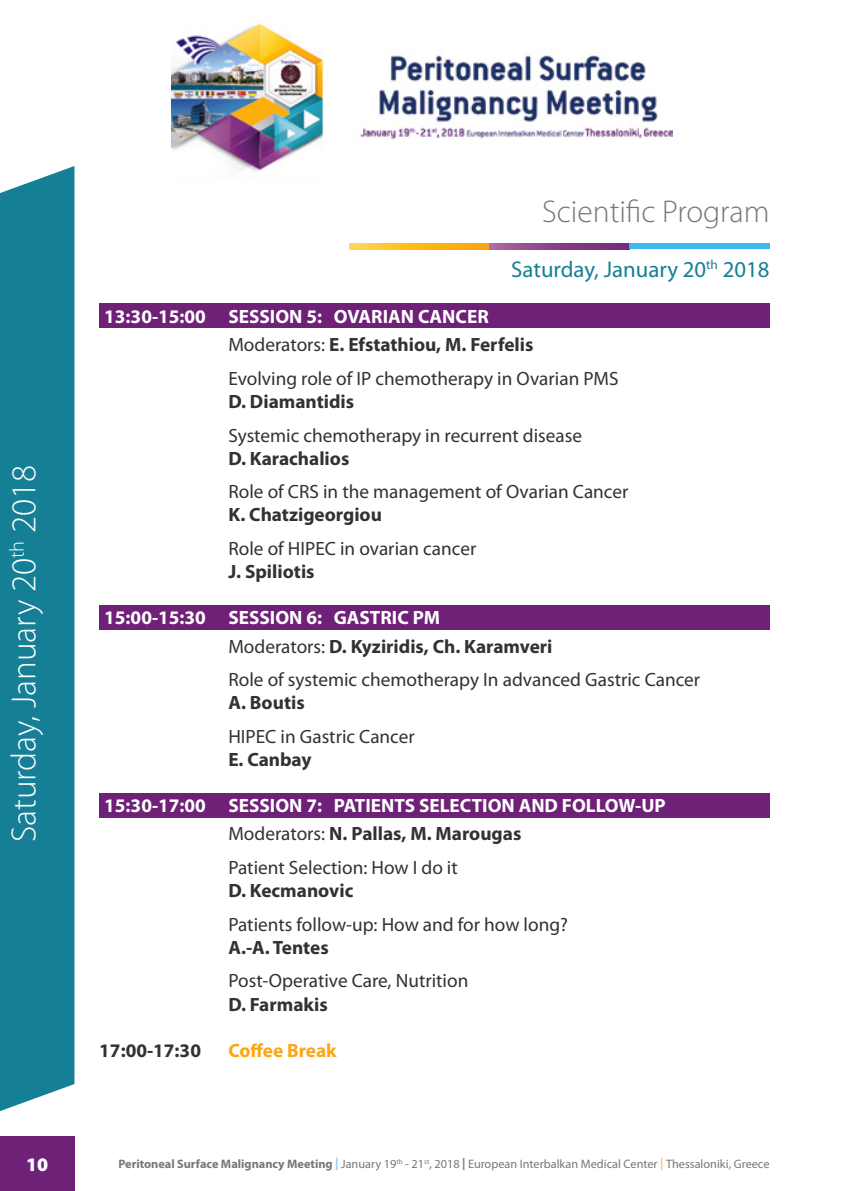
<style>
.page{position:relative;width:844px;height:1191px;background:#fff}
.page>*{position:absolute;margin:0;border:0;box-sizing:border-box;transform-origin:0 0}
.t1{font:300 35px "Myriad Pro";color:#fff}
.t2{font:300 31.5px "Myriad Pro";color:#777}
.t3{font:22.75px "Myriad Pro";color:#157f95}
.t4{font:19.25px "Myriad Pro";color:#323232}
.t5{font:700 19.25px/28px "Myriad Pro";color:#fff}
.t6{font:700 19.25px "Myriad Pro";color:#323232}
.t7{font:700 19.25px "Myriad Pro";color:#faa713}
.t8{font:900 19.25px "Myriad Pro";color:#fff}
.t9{font:12.25px "Myriad Pro";color:#777}
.s1{font-weight:400;color:#323232}
.s2{color:#323232}
.s3{font-weight:700}
.s4{font-weight:700;color:#84cbf3}
.s5{font-weight:700;color:#92669f}
.s6{font-weight:700;color:#fec06c}
</style>
<div class="page">
<div style="left:0;top:1136px;width:74px;height:55px;background:#6e2177"></div>
<img style="left:172px;top:24px;width:500px;height:148px">
<img style="left:349px;top:243px;width:280px;height:6px">
<div style="left:629px;top:243px;width:140px;height:6px;background:#40b7ed"></div>
<div style="left:99px;top:304px;width:670px;height:24px;background:#6e2177"></div>
<div style="left:99px;top:605px;width:670px;height:24px;background:#6e2177"></div>
<div style="left:99px;top:793px;width:670px;height:24px;background:#6e2177"></div>
<div style="left:0;top:166px;width:74px;height:945px;background:#157f95"></div>
<h1 class="t1" style="left:3px;top:842px;width:379px;rotate:-90deg">Saturday, January 20<sup>th</sup> 2018</h1>
<h2 class="t2" style="left:542px;top:193px;width:229px">Scientific Program</h2>
<p class="t3" style="left:511px;top:255px;width:260px">Saturday, January 20<sup>th</sup> 2018</p>
<p class="t5" style="left:228px;top:302px;width:306px;text-indent:-124px">13:30-15:00 SESSION 5: OVARIAN CANCER<br><span class="s1">Moderators:</span> <span class="s2">E. Efstathiou, M. Ferfelis</span></p>
<p class="t4" style="left:228px;top:366px;width:391px">Evolving role of IP chemotherapy in Ovarian PMS</p>
<p class="t6" style="left:228px;top:389px;width:127px">D. Diamantidis</p>
<p class="t4" style="left:228px;top:423px;width:355px">Systemic chemotherapy in recurrent disease</p>
<p class="t6" style="left:228px;top:445px;width:122px">D. Karachalios</p>
<p class="t4" style="left:228px;top:480px;width:401px">Role of CRS in the management of Ovarian Cancer</p>
<p class="t6" style="left:228px;top:502px;width:155px">K. Chatzigeorgiou</p>
<p class="t4" style="left:228px;top:536px;width:249px">Role of HIPEC in ovarian cancer</p>
<p class="t6" style="left:228px;top:559px;width:88px">J. Spiliotis</p>
<p class="t5" style="left:228px;top:603px;width:325px;text-indent:-124px">15:00-15:30 SESSION 6: GASTRIC PM<br><span class="s1">Moderators:</span> <span class="s2">D. Kyziridis, Ch. Karamveri</span></p>
<p class="t4" style="left:228px;top:668px;width:473px">Role of systemic chemotherapy In advanced Gastric Cancer</p>
<p class="t6" style="left:228px;top:690px;width:78px">A. Boutis</p>
<p class="t4" style="left:228px;top:724px;width:188px">HIPEC in Gastric Cancer</p>
<p class="t6" style="left:228px;top:747px;width:85px">E. Canbay</p>
<p class="t5" style="left:228px;top:791px;width:438px;text-indent:-124px">15:30-17:00 SESSION 7: PATIENTS SELECTION AND FOLLOW-UP<br><span class="s1">Moderators:</span> <span class="s2">N. Pallas, M. Marougas</span></p>
<p class="t4" style="left:228px;top:855px;width:231px">Patient Selection: How I do it</p>
<p class="t6" style="left:228px;top:878px;width:126px">D. Kecmanovic</p>
<p class="t4" style="left:228px;top:912px;width:341px">Patients follow-up: How and for how long?</p>
<p class="t6" style="left:228px;top:934px;width:102px">A.-A. Tentes</p>
<p class="t4" style="left:228px;top:969px;width:241px">Post-Operative Care, Nutrition</p>
<p class="t6" style="left:228px;top:991px;width:101px">D. Farmakis</p>
<p class="t6" style="left:99px;top:1037px;width:103px">17:00-17:30</p>
<p class="t7" style="left:228px;top:1037px;width:110px">Coffee Break</p>
<p class="t8" style="left:26px;top:1151px;width:24px">10</p>
<p class="t9" style="left:118px;top:1156px;width:652px"><span class="s3">Peritoneal Surface Malignancy Meeting</span> <span class="s4">|</span> January 19<sup>th</sup> - 21<sup>st</sup>, 2018 <span class="s5">|</span> European Interbalkan Medical Center <span class="s6">|</span> Thessaloniki, Greece</p>
</div>
